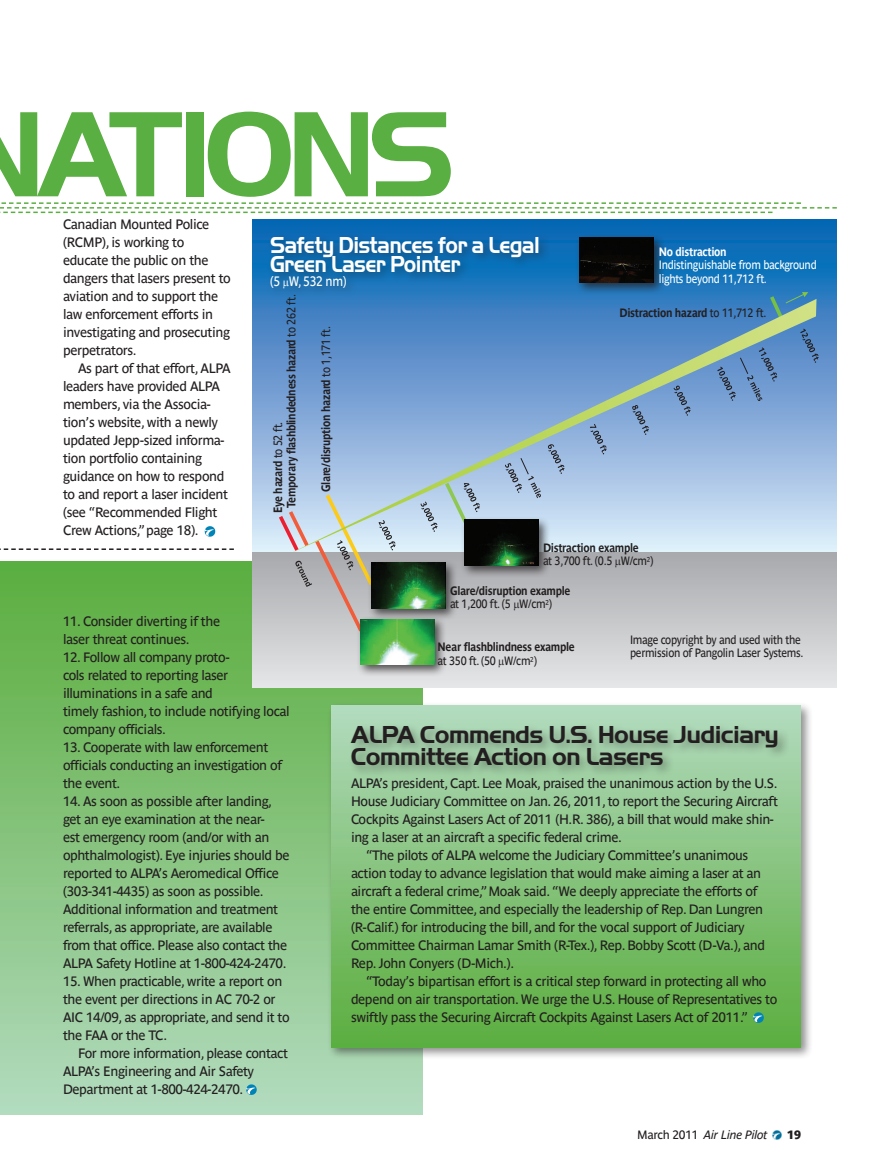
<style>
.page{position:relative;width:891px;height:1175px;background:#fff}
.page>*{position:absolute;margin:0;border:0;box-sizing:border-box;transform-origin:0 0}
.t1{font:700 126px "Handel Got D";letter-spacing:-.07em;color:#59af41}
.SB_Head{font:700 25.5px/22.5px "Handel Got D";letter-spacing:-.03em;color:#231f20}
.t2{font:700 24px/19.5px "Handel Got D";letter-spacing:-.03em;color:#fff;scale:.9 1}
.Body_text{font:13.5px/18px "Parisine Std";letter-spacing:-.03em;color:#231f20}
.Firstpar{font:13.5px/18px "Parisine Std";letter-spacing:-.03em;color:#231f20}
.t3{font:13.5px "Parisine Std";color:#fff;scale:.9 1}
.t4{font:700 12px/13.5px "Parisine Std";letter-spacing:-.03em;color:#231f20;scale:.9 1}
.t5{font:12px/13.5px "Parisine Std";letter-spacing:-.03em;color:#231f20;scale:.9 1}
.t6{font:12px/13.5px "Parisine Std";letter-spacing:-.03em;color:#fff;scale:.9 1}
.Foot_Folio_RM{font:italic 12px "Parisine Std";letter-spacing:-.025em;color:#231f20}
.Foot_Folio_RM-2{font:12px "Parisine Std Sombre";color:#231f20}
.s1{font-weight:400}
.s2{font-weight:700}
.s3{font-style:normal}
</style>
<div class="page">
<svg style="left:773px;top:1130px;width:9px;height:9px"></svg>
<div style="left:0;top:562px;width:423px;height:552px;background:linear-gradient(to bottom,#59ad3c,#b2dabd)"></div>
<div style="left:327px;top:701px;width:486px;height:358px;background:#231f20;opacity:.5"></div>
<div style="left:331px;top:705px;width:470px;height:342px;background:linear-gradient(to bottom,#b2dabe,#5aad3d)"></div>
<svg style="left:205px;top:526px;width:10px;height:10px"></svg>
<svg style="left:0;top:548px;width:234px;height:2px"></svg>
<svg style="left:246px;top:1084px;width:11px;height:10px"></svg>
<svg style="left:753px;top:1012px;width:11px;height:10px"></svg>
<div style="left:347px;top:722px;width:442px;height:55px;background:#231f20;opacity:.4"></div>
<div style="left:252px;top:551px;width:585px;height:136px;background:linear-gradient(to bottom,#a7a8ac,#e4e5e7)"></div>
<svg style="left:0;top:202px;width:837px;height:11px"></svg>
<svg style="left:252px;top:219px;width:585px;height:332px;background:#3d86c5"></svg>
<svg style="left:290px;top:299px;width:527px;height:254px;background:#87add5"></svg>
<svg style="left:767px;top:292px;width:41px;height:29px"></svg>
<svg style="left:800px;top:328px;width:19px;height:35px"></svg>
<svg style="left:674px;top:385px;width:17px;height:30px"></svg>
<svg style="left:717px;top:347px;width:60px;height:54px;background:#6b92bb"></svg>
<svg style="left:632px;top:405px;width:17px;height:30px"></svg>
<svg style="left:590px;top:424px;width:17px;height:30px"></svg>
<svg style="left:548px;top:444px;width:17px;height:30px"></svg>
<svg style="left:505px;top:457px;width:36px;height:41px"></svg>
<svg style="left:421px;top:478px;width:59px;height:60px;background:#b4ccd5"></svg>
<svg style="left:278px;top:490px;width:118px;height:142px;background:#c1c4c7"></svg>
<div style="left:460px;top:516px;width:91px;height:62px;background:#231f20;opacity:.75"></div>
<img style="left:464px;top:520px;width:74px;height:45px">
<div style="left:575px;top:233px;width:91px;height:62px;background:#231f20;opacity:.75"></div>
<img style="left:579px;top:237px;width:75px;height:46px">
<div style="left:367px;top:558px;width:91px;height:63px;background:#231f20;opacity:.75"></div>
<img style="left:371px;top:563px;width:75px;height:45px">
<div style="left:356px;top:615px;width:91px;height:62px;background:#231f20;opacity:.75"></div>
<img style="left:360px;top:619px;width:74px;height:45px">
<div style="left:266px;top:232px;width:285px;height:67px;background:#231f20;opacity:.4"></div>
<svg style="left:514px;top:603px;width:5px;height:8px"></svg>
<svg style="left:615px;top:559px;width:6px;height:8px"></svg>
<svg style="left:499px;top:659px;width:5px;height:8px"></svg>
<svg style="left:284px;top:280px;width:5px;height:8px"></svg>
<h1 class="t1" style="left:-45px;top:83px;width:501px">nations</h1>
<p class="Body_text" style="left:63px;top:215px;width:169px">Canadian Mounted Police (RCMP), is working to educate the public on the dangers that lasers present to aviation and to support the law enforcement efforts in investigating and prosecuting perpetrators.</p>
<p class="Body_text" style="left:63px;top:359px;width:169px;text-indent:15px">As part of that effort, ALPA leaders have provided ALPA members, via the Associa&shy;tion’s website, with a newly updated Jepp-sized informa&shy;tion portfolio containing guidance on how to respond to and report a laser incident (see “Recommended Flight<br>Crew Actions,” page 18).</p>
<p class="t2" style="left:270px;top:234px;width:301px">Safety Distances for a Legal<br>Green Laser Pointer</p>
<p class="t3" style="left:270px;top:273px;width:87px">(5 W, 532 nm)</p>
<p class="t4" style="left:285px;top:508px;width:239px;rotate:-90deg">Temporary flashblindedness hazard <span class="s1">to 262 ft.</span></p>
<p class="t4" style="left:271px;top:513px;width:103px;rotate:-90deg">Eye hazard <span class="s1">to 52 ft.</span></p>
<p class="t4" style="left:319px;top:492px;width:186px;rotate:-90deg">Glare/disruption hazard <span class="s1">to 1,171 ft.</span></p>
<p class="t6" style="left:659px;top:244px;width:177px"><span class="s2">No distraction<br></span>Indistinguishable from background lights beyond 11,712 ft.</p>
<p class="t4" style="left:620px;top:306px;width:165px">Distraction hazard <span class="s1">to 11,712 ft.</span></p>
<p class="t5" style="left:543px;top:540px;width:124px"><span class="s2">Distraction example<br></span>at 3,700 ft. (0.5 W/cm<sup>2</sup>)</p>
<p class="Firstpar" style="left:63px;top:611px;width:159px">11. Consider diverting if the laser threat continues.</p>
<p class="Firstpar" style="left:63px;top:647px;width:228px">12. Follow all company proto-<br>cols related to reporting laser illuminations in a safe and<br>timely fashion, to include notifying local company officials.</p>
<p class="Firstpar" style="left:63px;top:737px;width:221px">13. Cooperate with law enforcement officials conducting an investigation of the event.</p>
<p class="Firstpar" style="left:63px;top:791px;width:228px">14. As soon as possible after landing, get an eye examination at the near-<br>est emergency room (and/or with an ophthalmologist). Eye injuries should be reported to ALPA’s Aeromedical Office (303-341-4435) as soon as possible.<br>Additional information and treatment referrals, as appropriate, are available from that office. Please also contact the ALPA Safety Hotline at 1-800-424-2470.</p>
<p class="Firstpar" style="left:63px;top:971px;width:228px">15. When practicable, write a report on the event per directions in AC 70-2 or AIC 14/09, as appropriate, and send it to the FAA or the TC.</p>
<p class="Body_text" style="left:63px;top:1043px;width:227px;text-indent:15px">For more information, please contact<br>ALPA’s Engineering and Air Safety<br>Department at 1-800-424-2470.</p>
<p class="t4" style="left:450px;top:583px;width:135px">Glare/disruption example <span class="s1">at 1,200 ft. (5 W/cm</span><sup>2</sup><span class="s1">)</span></p>
<p class="t4" style="left:438px;top:640px;width:154px">Near flashblindness example <span class="s1">at 350 ft. (50 W/cm</span><sup>2</sup><span class="s1">)</span></p>
<p class="t5" style="left:630px;top:632px;width:194px">Image copyright by and used with the permission of Pangolin Laser Systems.</p>
<p class="SB_Head" style="left:351px;top:723px;width:430px">ALPA Commends U.S. House Judiciary<br>Committee Action on Lasers</p>
<p class="Firstpar" style="left:351px;top:773px;width:429px">ALPA’s president, Capt. Lee Moak, praised the unanimous action by the U.S.<br>House Judiciary Committee on Jan. 26, 2011, to report the Securing Aircraft Cockpits Against Lasers Act of 2011 (H.R. 386), a bill that would make shin&shy;ing a laser at an aircraft a specific federal crime.</p>
<p class="Body_text" style="left:351px;top:845px;width:416px;text-indent:15px">“The pilots of ALPA welcome the Judiciary Committee’s unanimous action today to advance legislation that would make aiming a laser at an aircraft a federal crime,” Moak said. “We deeply appreciate the efforts of the entire Committee, and especially the leadership of Rep. Dan Lungren (R-Calif.) for introducing the bill, and for the vocal support of Judiciary Committee Chairman Lamar Smith (R-Tex.), Rep. Bobby Scott (D-Va.), and Rep. John Conyers (D-Mich.).</p>
<p class="Body_text" style="left:351px;top:971px;width:428px;text-indent:15px">“Today’s bipartisan effort is a critical step forward in protecting all who depend on air transportation. We urge the U.S. House of Representatives to swiftly pass the Securing Aircraft Cockpits Against Lasers Act of 2011.”</p>
<p class="Foot_Folio_RM" style="left:637px;top:1128px;width:132px"><span class="s3">March 2011</span> Air Line Pilot</p>
<p class="Foot_Folio_RM-2" style="left:787px;top:1127px;width:15px">19</p>
</div>
